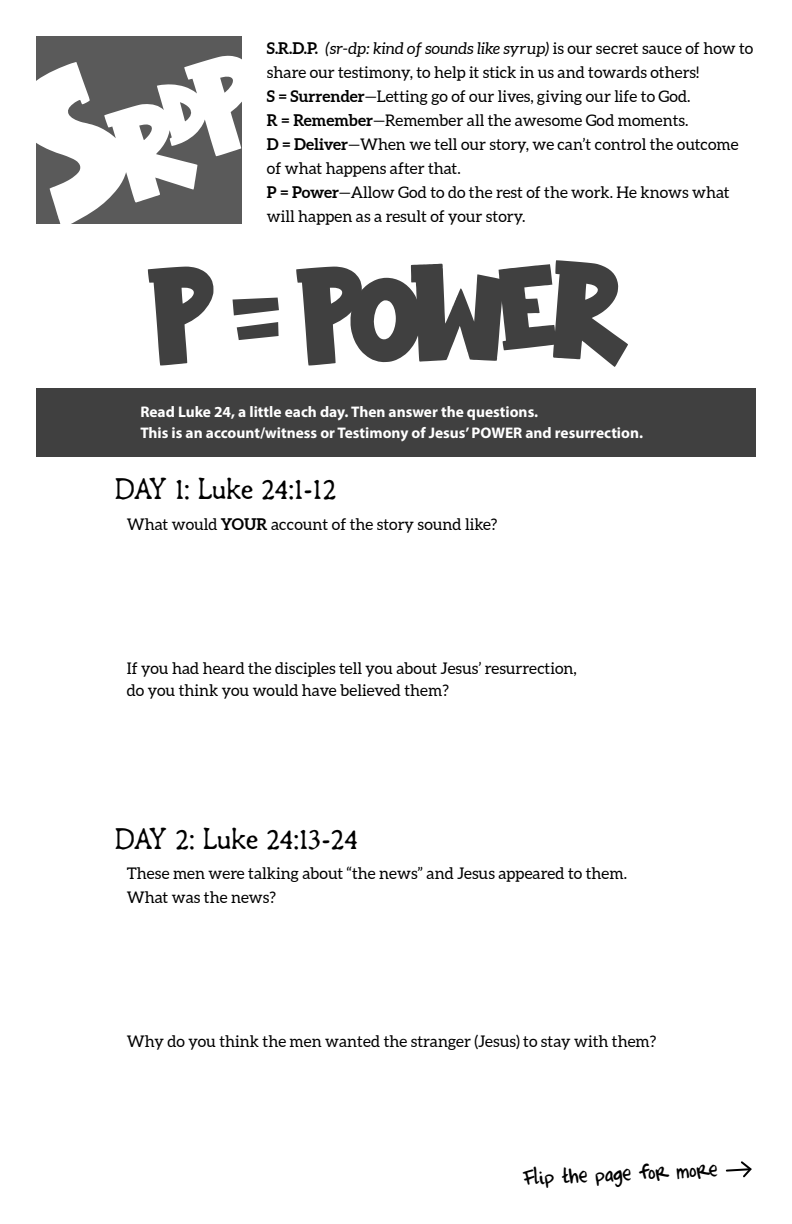
<style>
.page{position:relative;width:792px;height:1224px;background:#fff}
.page>*{position:absolute;margin:0;border:0;box-sizing:border-box;transform-origin:0 0}
.t1{font:36px "CF Remington Typewriter";letter-spacing:-.025em;color:#000}
.t2{font:26.2px "Completein Him";color:#000}
.t3{font:16px/24px "Aleo";color:#000}
.t4{font:700 15.4px/21.6px "Myriad Pro";color:#fff}
.s1{font-weight:700}
.s2{font-style:italic}
</style>
<div class="page">
<div style="left:36px;top:36px;width:206px;height:188px;background:#5a5a5a"></div>
<svg style="left:36px;top:56px;width:206px;height:168px"></svg>
<svg style="left:725px;top:1161px;width:27px;height:17px"></svg>
<svg style="left:296px;top:260px;width:332px;height:107px"></svg>
<svg style="left:148px;top:267px;width:65px;height:98px"></svg>
<svg style="left:233px;top:298px;width:46px;height:17px"></svg>
<svg style="left:237px;top:322px;width:42px;height:18px"></svg>
<div style="left:36px;top:388px;width:720px;height:68px;background:#404040"></div>
<p class="t3" style="left:267px;top:36px;width:488px"><span class="s1">S.R.D.P.</span> <span class="s2">(sr-dp: kind of sounds like syrup)</span> is our secret sauce of how to share our testimony, to help it stick in us and towards others!<br><span class="s1">S = Surrender</span>—Letting go of our lives, giving our life to God.<br><span class="s1">R = Remember</span>—Remember all the awesome God moments.<br><span class="s1">D = Deliver</span>—When we tell our story, we can’t control the outcome of what happens after that.<br><span class="s1">P = Power</span>—Allow God to do the rest of the work. He knows what will happen as a result of your story.</p>
<p class="t4" style="left:140px;top:400px;width:504px">Read Luke 24, a little each day. Then answer the questions.<br>This is an account/witness or Testimony of Jesus’ POWER and resurrection.</p>
<h1 class="t1" style="left:115px;top:472px;width:223px">DAY 1: Luke 24:1-12</h1>
<p class="t3" style="left:127px;top:512px;width:372px">What would <span class="s1">YOUR</span> account of the story sound like?</p>
<p class="t3" style="left:127px;top:657px;width:451px;line-height:22px">If you had heard the disciples tell you about Jesus’ resurrection, do you think you would have believed them?</p>
<h1 class="t1" style="left:115px;top:822px;width:245px">DAY 2: Luke 24:13-24</h1>
<p class="t3" style="left:127px;top:861px;width:502px">These men were talking about “the news” and Jesus appeared to them.<br>What was the news?</p>
<p class="t3" style="left:127px;top:1029px;width:531px">Why do you think the men wanted the stranger (Jesus) to stay with them?</p>
<h2 class="t2" style="left:523px;top:1166px;width:196px;rotate:-3deg">Flip the page for more</h2>
</div>
